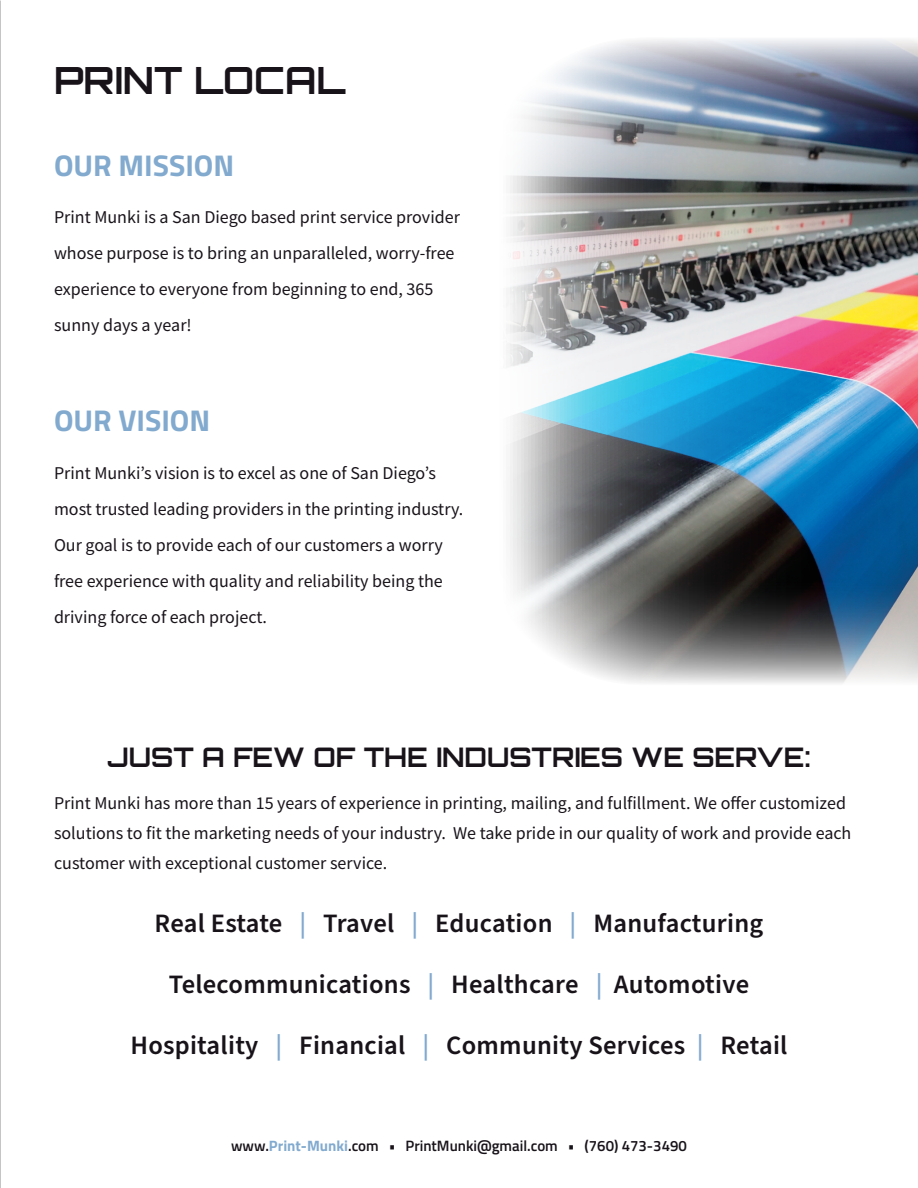
<style>
.page{position:relative;width:918px;height:1188px;background:#fff}
.page>*{position:absolute;margin:0;border:0;box-sizing:border-box;transform-origin:0 0}
.t1{font:700 37.5px "Orbitron";color:#181319}
.t2{font:700 30px "Titillium Web";color:#82aacf}
.t3{font:700 27px "Orbitron";color:#181319}
.t4{font:600 26.55px "Source Sans Pro";letter-spacing:.01em;color:#181319}
.t5{font:18px/36px "Source Sans Pro";color:#181319}
.t6{font:600 15px "Titillium Web";color:#181319}
.s1{color:#82aacf}
.s2{font-weight:700;color:#82aacf}
</style>
<div class="page">
<img style="left:506px;top:39px;width:412px;height:645px">
<h1 class="t1" style="left:54px;top:57px;width:293px">PRINT LOCAL</h1>
<h2 class="t2" style="left:54px;top:142px;width:182px">OUR MISSION</h2>
<p class="t5" style="left:54px;top:199px;width:407px">Print Munki is a San Diego based print service provider whose purpose is to bring an unparalleled, worry-free experience to everyone from beginning to end, 365 sunny days a year!</p>
<h2 class="t2" style="left:54px;top:398px;width:158px">OUR VISION</h2>
<p class="t5" style="left:54px;top:455px;width:411px">Print Munki’s vision is to excel as one of San Diego’s most trusted leading providers in the printing industry.<br>Our goal is to provide each of our customers a worry free experience with quality and reliability being the driving force of each project.</p>
<h3 class="t3" style="left:108px;top:741px;width:704px">JUST A FEW OF THE INDUSTRIES WE SERVE:</h3>
<p class="t5" style="left:54px;top:788px;width:799px;line-height:30px">Print Munki has more than 15 years of experience in printing, mailing, and fulfillment. We offer customized solutions to fit the marketing needs of your industry. We take pride in our quality of work and provide each customer with exceptional customer service.</p>
<h3 class="t4" style="left:155px;top:906px;width:610px">Real Estate <span class="s1">|</span> Travel <span class="s1">|</span> Education <span class="s1">|</span> Manufacturing</h3>
<h3 class="t4" style="left:169px;top:967px;width:582px">Telecommunications <span class="s1">|</span> Healthcare <span class="s1">|</span> Automotive</h3>
<h3 class="t4" style="left:130px;top:1028px;width:659px">Hospitality <span class="s1">|</span> Financial <span class="s1">|</span> Community Services <span class="s1">|</span> Retail</h3>
<p class="t6" style="left:231px;top:1135px;width:457px">www.<span class="s2">Print-Munki</span>.com • PrintMunki@gmail.com • (760) 473-3490</p>
</div>
